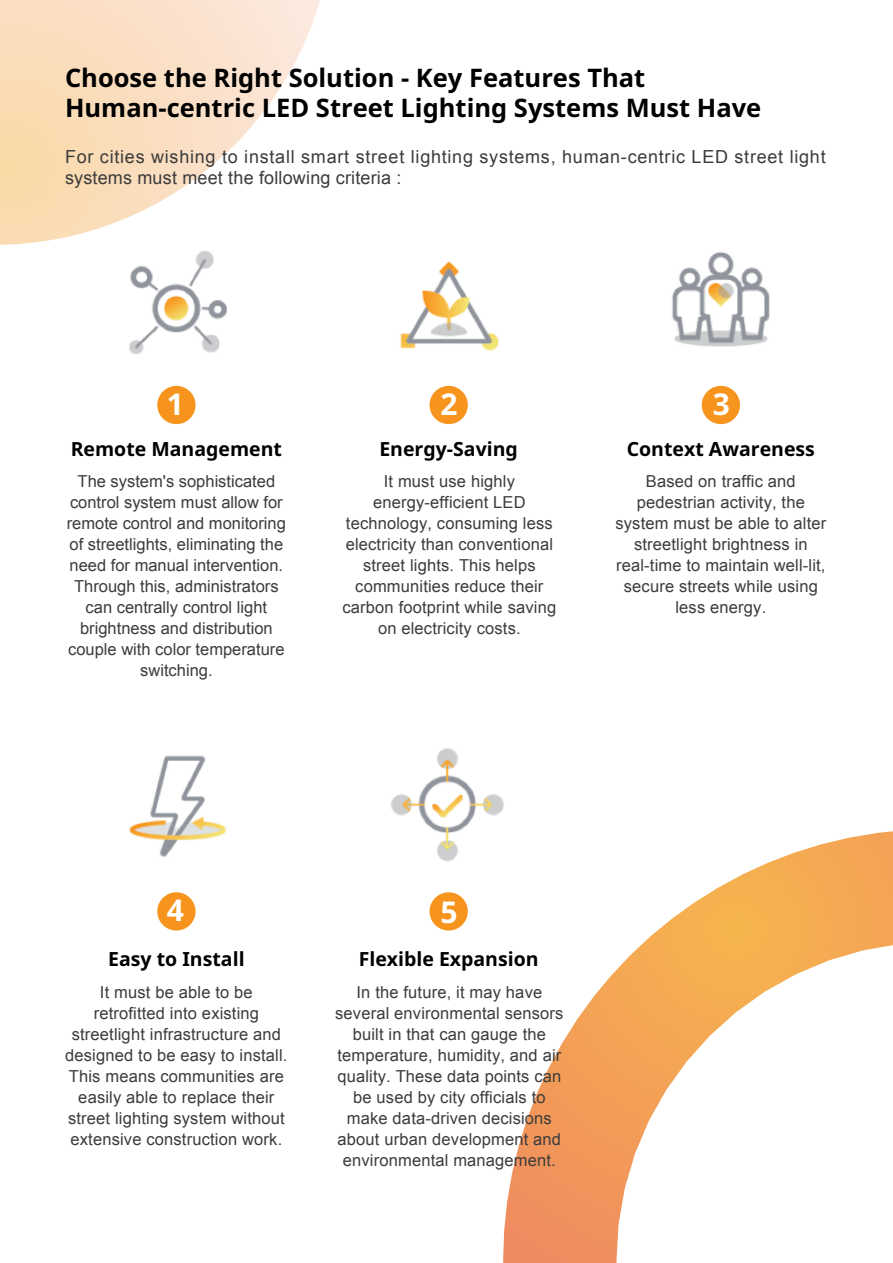
<style>
.page{position:relative;width:893px;height:1263px;background:#fff}
.page>*{position:absolute;margin:0;border:0;box-sizing:border-box;transform-origin:0 0}
.t1{font:700 30px "Noto Sans";color:#fff}
.t2{font:700 25.5px/30px "Noto Sans";color:#000}
.t3{font:700 19.5px "Noto Sans";color:#000}
.t4{font:18px/21px "Arial";letter-spacing:.04em;color:#3c3c3c}
.t5{font:16.5px/21px "Arial";letter-spacing:.01em;color:#3c3c3c;text-align:center}
</style>
<div class="page">
<svg style="left:503px;top:831px;width:390px;height:432px"></svg>
<svg style="left:0;top:0;width:320px;height:245px"></svg>
<img style="left:117px;top:238px;width:128px;height:116px">
<img style="left:400px;top:261px;width:99px;height:90px">
<img style="left:672px;top:252px;width:98px;height:95px">
<img style="left:129px;top:755px;width:98px;height:102px">
<img style="left:390px;top:748px;width:126px;height:115px">
<div style="left:157px;top:386px;width:39px;height:38px;background:#f7941d;border-radius:50%"></div>
<div style="left:157px;top:892px;width:39px;height:38px;background:#f7941d;border-radius:50%"></div>
<div style="left:430px;top:892px;width:38px;height:38px;background:#f7941d;border-radius:50%"></div>
<div style="left:430px;top:386px;width:38px;height:38px;background:#f7941d;border-radius:50%"></div>
<div style="left:702px;top:386px;width:38px;height:38px;background:#f7941d;border-radius:50%"></div>
<h2 class="t2" style="left:65px;top:63px;width:698px">Choose the Right Solution - Key Features That<br>Human-centric LED Street Lighting Systems Must Have</h2>
<p class="t4" style="left:65px;top:146px;width:762px">For cities wishing to install smart street lighting systems, human-centric LED street light systems must meet the following criteria :</p>
<h1 class="t1" style="left:167px;top:383px;width:19px">1</h1>
<h1 class="t1" style="left:441px;top:383px;width:19px">2</h1>
<h1 class="t1" style="left:713px;top:383px;width:19px">3</h1>
<p class="t3" style="left:71px;top:435px;width:213px">Remote Management</p>
<p class="t3" style="left:379px;top:435px;width:140px">Energy-Saving</p>
<p class="t3" style="left:627px;top:435px;width:190px">Context Awareness</p>
<p class="t5" style="left:67px;top:471px;width:221px">The system's sophisticated control system must allow for remote control and monitoring of streetlights, eliminating the need for manual intervention.<br>Through this, administrators can centrally control light brightness and distribution couple with color temperature switching.</p>
<p class="t5" style="left:342px;top:471px;width:215px">It must use highly energy-efficient LED technology, consuming less electricity than conventional street lights. This helps communities reduce their carbon footprint while saving on electricity costs.</p>
<p class="t5" style="left:615px;top:471px;width:212px">Based on traffic and pedestrian activity, the system must be able to alter streetlight brightness in real-time to maintain well-lit, secure streets while using less energy.</p>
<h1 class="t1" style="left:167px;top:889px;width:19px">4</h1>
<h1 class="t1" style="left:441px;top:891px;width:19px">5</h1>
<p class="t3" style="left:108px;top:945px;width:138px">Easy to Install</p>
<p class="t3" style="left:359px;top:945px;width:181px">Flexible Expansion</p>
<p class="t5" style="left:65px;top:982px;width:224px">It must be able to be retrofitted into existing streetlight infrastructure and designed to be easy to install.<br>This means communities are easily able to replace their street lighting system without extensive construction work.</p>
<p class="t5" style="left:335px;top:982px;width:230px">In the future, it may have several environmental sensors built in that can gauge the temperature, humidity, and air quality. These data points can be used by city officials to make data-driven decisions about urban development and environmental management.</p>
</div>
